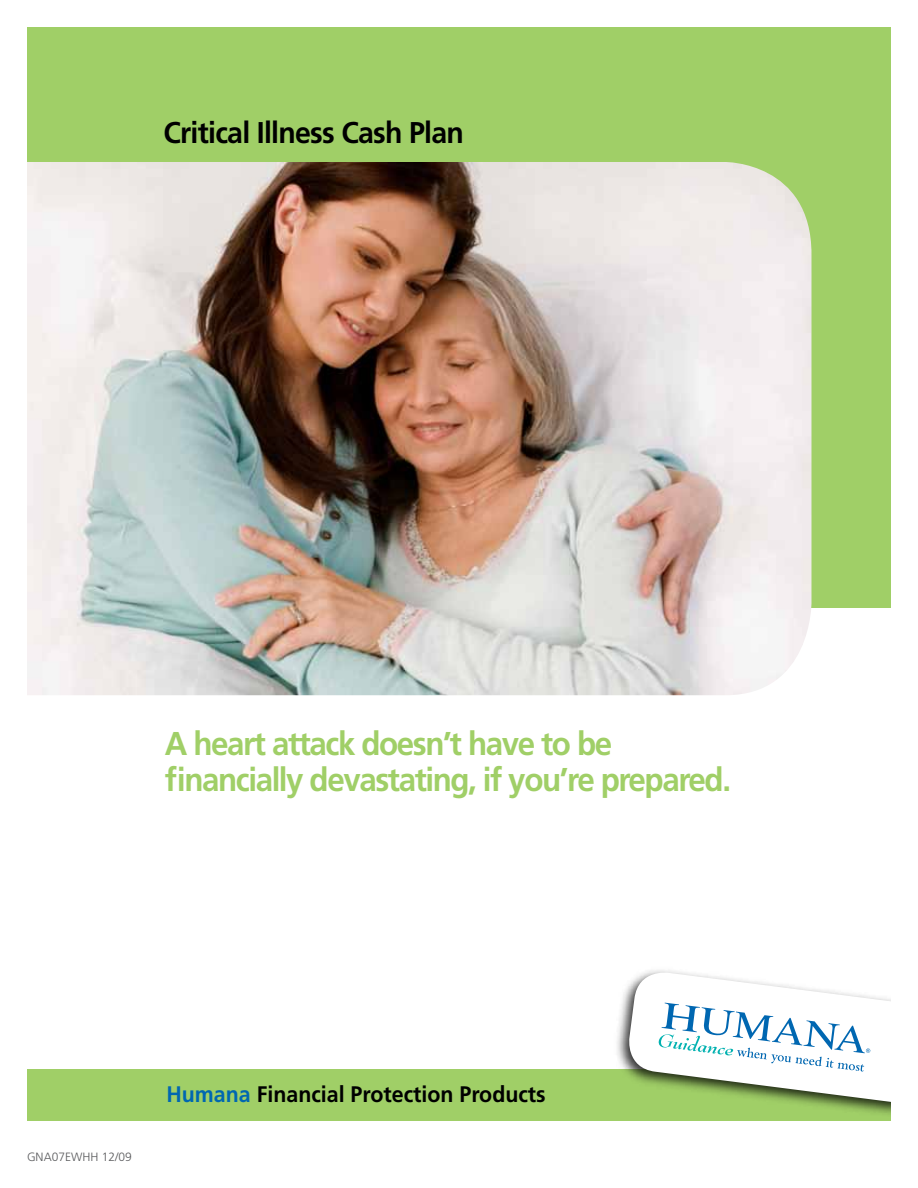
<style>
.page{position:relative;width:918px;height:1188px;background:#fff}
.page>*{position:absolute;margin:0;border:0;box-sizing:border-box;transform-origin:0 0}
.t1{font:700 33px/36px "Frutiger";letter-spacing:-.045em;color:#a0cf67;scale:.95 1}
.t2{font:700 30px "Frutiger";letter-spacing:-.025em;color:#000;scale:.95 1}
.t3{font:700 22.5px "Frutiger";color:#000;scale:.95 1}
.t4{font:300 12px "Frutiger";color:#58595b}
.s1{color:#0067b1}
</style>
<div class="page">
<div style="left:27px;top:27px;width:864px;height:581px;background:#a0cf67"></div>
<div style="left:27px;top:1069px;width:864px;height:51px;background:#a0cf67"></div>
<img style="left:617px;top:990px;width:274px;height:124px">
<svg style="left:626px;top:970px;width:265px;height:136px"></svg>
<img style="left:27px;top:162px;width:785px;height:533px">
<p class="t2" style="left:164px;top:114px;width:318px">Critical Illness Cash Plan</p>
<p class="t1" style="left:165px;top:726px;width:598px">A heart attack doesn’t have to be financially devastating, if you’re prepared.</p>
<p class="t4" style="left:27px;top:1150px;width:106px">GNA07EWHH 12/09</p>
<p class="t3" style="left:166px;top:1081px;width:401px"><span class="s1">Humana</span> Financial Protection Products</p>
</div>
